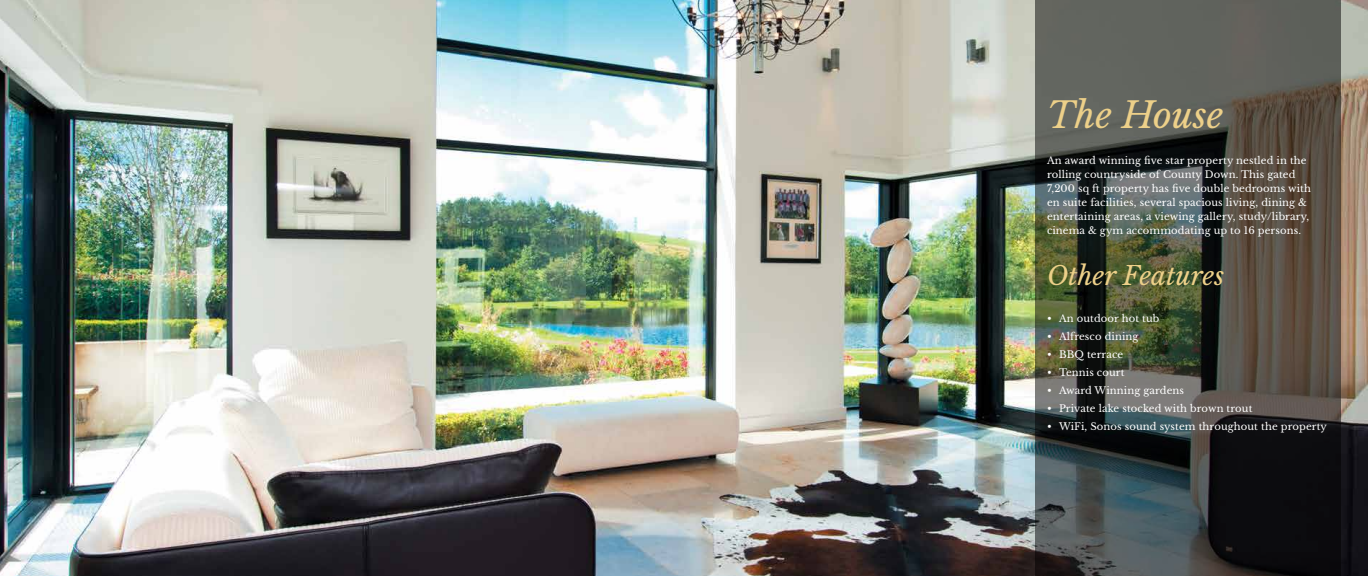
<style>
.page{position:relative;width:1368px;height:576px;background:#fff}
.page>*{position:absolute;margin:0;border:0;box-sizing:border-box;transform-origin:0 0}
.t1{font:italic 36px "Libre Baskerville";color:#edd089}
.t2{font:italic 26px "Libre Baskerville";color:#edd089}
.t3{font:10px/14px "Libre Baskerville";letter-spacing:.01em;color:#fff}
</style>
<div class="page">
<img style="left:0;top:0;width:1368px;height:576px">
<svg style="left:1035px;top:0;width:306px;height:576px;background:#464841"></svg>
<h1 class="t1" style="left:1047px;top:93px;width:178px">The House</h1>
<p class="t3" style="left:1047px;top:153px;width:265px">An award winning five star property nestled in the rolling countryside of County Down. This gated 7,200 sq ft property has five double bedrooms with en suite facilities, several spacious living, dining &amp; entertaining areas, a viewing gallery, study/library, cinema &amp; gym accommodating up to 16 persons.</p>
<h2 class="t2" style="left:1047px;top:260px;width:179px">Other Features</h2>
<p class="t3" style="left:1047px;top:311px;width:114px">• An outdoor hot tub</p>
<p class="t3" style="left:1047px;top:329px;width:93px">• Alfresco dining</p>
<p class="t3" style="left:1047px;top:347px;width:78px">• BBQ terrace</p>
<p class="t3" style="left:1047px;top:365px;width:79px">• Tennis court</p>
<p class="t3" style="left:1047px;top:383px;width:139px">• Award Winning gardens</p>
<p class="t3" style="left:1047px;top:401px;width:207px">• Private lake stocked with brown trout</p>
<p class="t3" style="left:1047px;top:419px;width:281px">• WiFi, Sonos sound system throughout the property</p>
</div>
